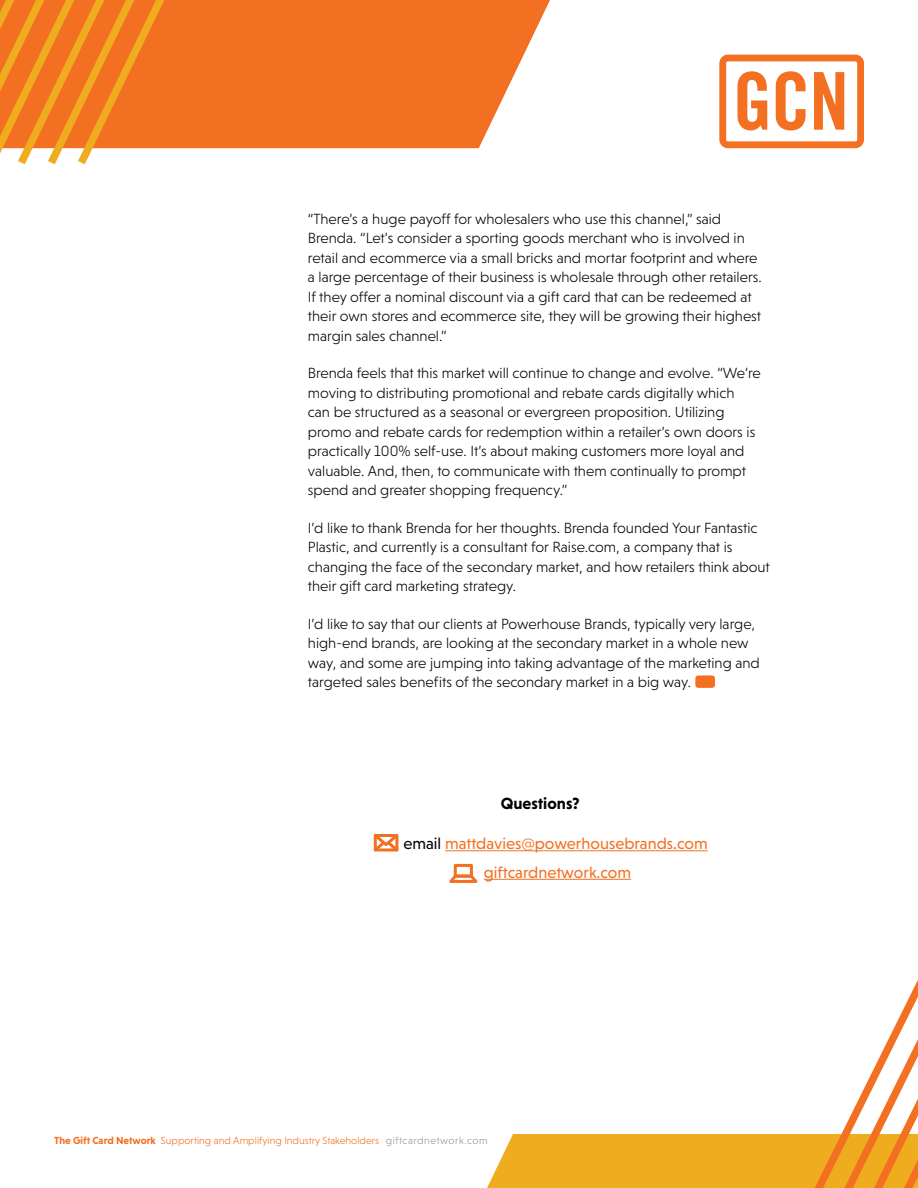
<style>
.page{position:relative;width:918px;height:1188px;background:#fff}
.page>*{position:absolute;margin:0;border:0;box-sizing:border-box;transform-origin:0 0}
.t1{font:16.5px/28.5px "Niveau Grotesk";color:#f36f21;text-align:center}
.t2{font:700 16.5px "Niveau Grotesk";color:#000}
.t3{font:300 15px/19.5px "Niveau Grotesk";color:#000}
.t4{font:300 10.5px "Niveau Grotesk";color:#f36f21}
.s1{color:#000}
.s2{font-weight:700}
.s3{color:#939598}
</style>
<div class="page">
<svg style="left:196px;top:0;width:354px;height:148px;background:#f47d37"></svg>
<svg style="left:0;top:0;width:196px;height:165px;background:#f38734"></svg>
<div style="left:487px;top:1134px;width:249px;height:54px;background:#efac1f"></div>
<svg style="left:736px;top:980px;width:182px;height:208px"></svg>
<svg style="left:719px;top:55px;width:145px;height:93px"></svg>
<hr style="left:445px;top:850px;width:263px;height:1px;background:#f36f21">
<hr style="left:484px;top:879px;width:147px;height:1px;background:#f36f21">
<div style="left:695px;top:675px;width:20px;height:13px;background:#f36f21;border-radius:3px"></div>
<svg style="left:373px;top:834px;width:26px;height:18px"></svg>
<div style="left:454px;top:864px;width:19px;height:14px;border:3px solid #f36f21"></div>
<svg style="left:449px;top:872px;width:29px;height:11px"></svg>
<p class="t3" style="left:308px;top:209px;width:455px">“There’s a huge payoff for wholesalers who use this channel,” said Brenda. “Let’s consider a sporting goods merchant who is involved in retail and ecommerce via a small bricks and mortar footprint and where a large percentage of their business is wholesale through other retailers.<br>If they offer a nominal discount via a gift card that can be redeemed at their own stores and ecommerce site, they will be growing their highest margin sales channel.”</p>
<p class="t3" style="left:308px;top:363px;width:454px">Brenda feels that this market will continue to change and evolve. “We’re moving to distributing promotional and rebate cards digitally which<br>can be structured as a seasonal or evergreen proposition. Utilizing promo and rebate cards for redemption within a retailer’s own doors is practically 100% self-use. It’s about making customers more loyal and valuable. And, then, to communicate with them continually to prompt spend and greater shopping frequency.”</p>
<p class="t3" style="left:308px;top:518px;width:464px">I’d like to thank Brenda for her thoughts. Brenda founded Your Fantastic Plastic, and currently is a consultant for Raise.com, a company that is changing the face of the secondary market, and how retailers think about their gift card marketing strategy.</p>
<p class="t3" style="left:308px;top:614px;width:454px">I’d like to say that our clients at Powerhouse Brands, typically very large, high-end brands, are looking at the secondary market in a whole new way, and some are jumping into taking advantage of the marketing and targeted sales benefits of the secondary market in a big way.</p>
<p class="t2" style="left:501px;top:794px;width:80px">Questions?</p>
<p class="t1" style="left:403px;top:829px;width:306px"><span class="s1">email</span> mattdavies@powerhousebrands.com giftcardnetwork.com</p>
<p class="t4" style="left:54px;top:1135px;width:435px"><span class="s2">The Gift Card Network</span> Supporting and Amplifying Industry Stakeholders <span class="s3">giftcardnetwork.com</span></p>
</div>
